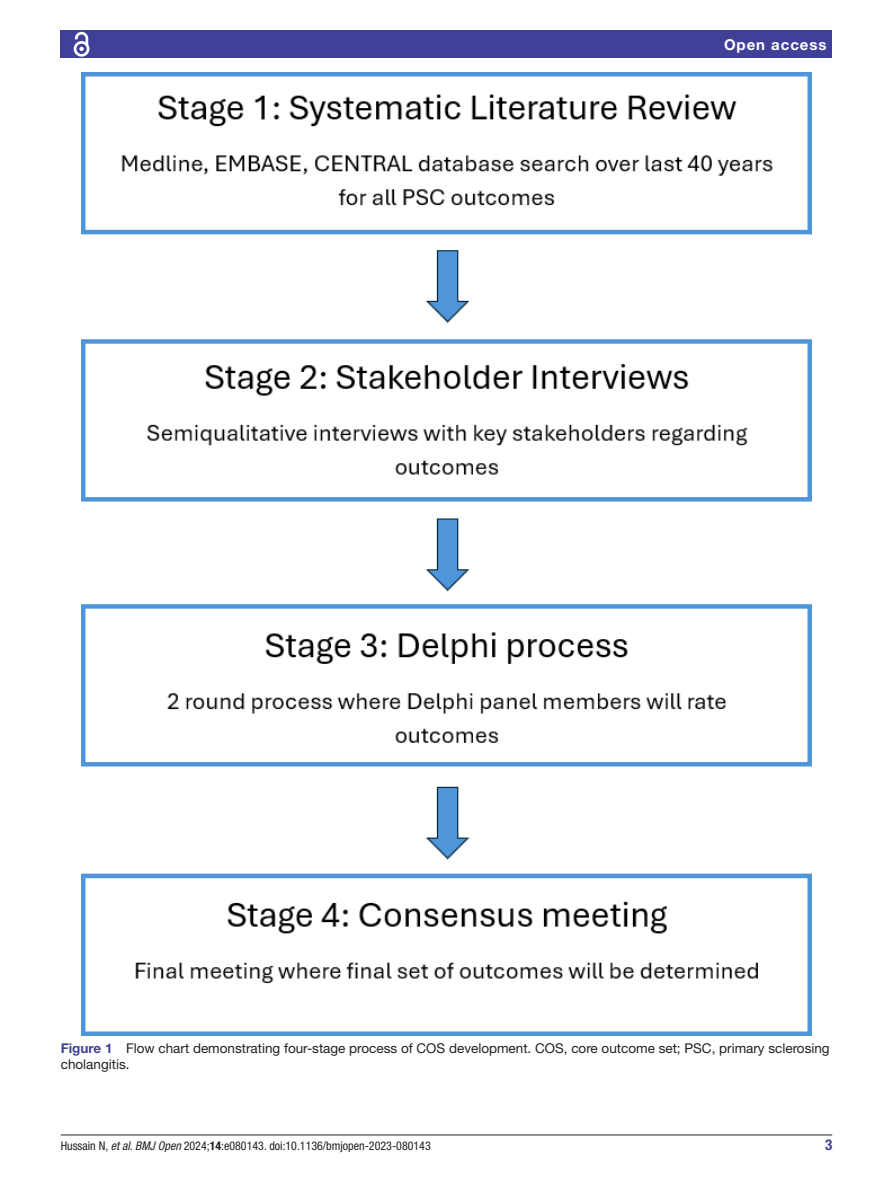
<style>
.page{position:relative;width:893px;height:1191px;background:#fff}
.page>*{position:absolute;margin:0;border:0;box-sizing:border-box;transform-origin:0 0}
.t1{font:700 15px "Helvetica Neue LT Std";letter-spacing:.065em;color:#fff}
.t2{font:700 condensed 15px "Helvetica Neue LT Std";color:#414099}
.t3{font:13.5px/16.2px "Helvetica Neue LT Std";color:#231f20}
.t4{font:condensed 12px "Helvetica Neue LT Std";color:#231f20}
.s1{font-weight:700;color:#414099}
.s2{font-style:italic}
.s3{font-weight:700}
</style>
<div class="page">
<hr style="left:61px;top:1134px;width:771px;height:1px;background:#231f20">
<div style="left:61px;top:31px;width:771px;height:27px;background:#414099"></div>
<svg style="left:73px;top:31px;width:17px;height:26px"></svg>
<img style="left:81px;top:73px;width:731px;height:962px">
<p class="t1" style="left:724px;top:35px;width:104px">Open access</p>
<p class="t3" style="left:61px;top:1039px;width:770px"><span class="s1">Figure 1</span> Flow chart demonstrating four-stage process of COS development. COS, core outcome set; PSC, primary sclerosing cholangitis.</p>
<p class="t4" style="left:61px;top:1138px;width:372px">Hussain N, <span class="s2">et al</span>. <span class="s2">BMJ Open</span> 2024;<span class="s3">14</span>:e080143. doi:10.1136/bmjopen-2023-080143</p>
<p class="t2" style="left:825px;top:1135px;width:9px">3</p>
</div>
